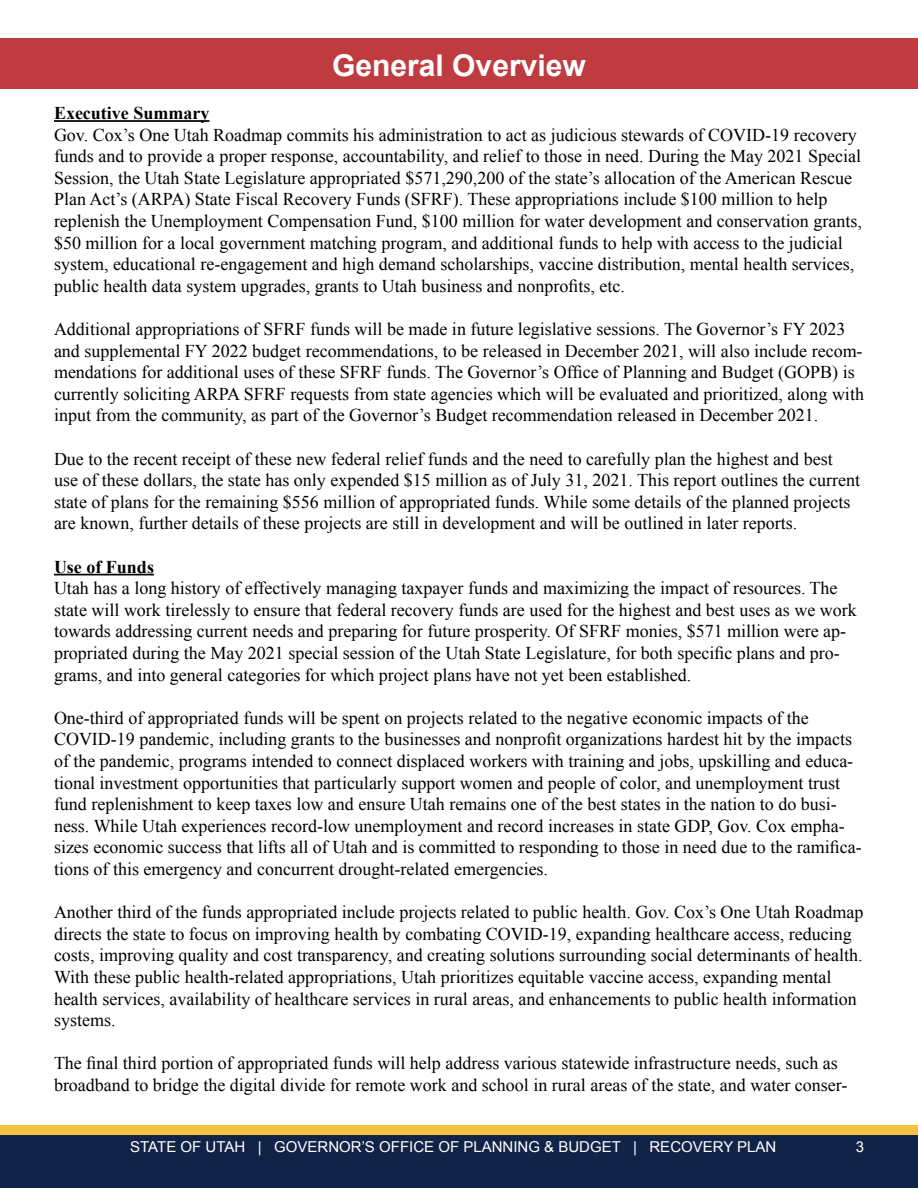
<style>
.page{position:relative;width:918px;height:1188px;background:#fff}
.page>*{position:absolute;margin:0;border:0;box-sizing:border-box;transform-origin:0 0}
.t1{font:700 30px "Arial";color:#fff}
.t2{font:18px/21.6px "Times New Roman";color:#000}
.t3{font:700 18px "Times New Roman";color:#000}
.t4{font:15px "Arial";color:#fff}
</style>
<div class="page">
<div style="left:0;top:38px;width:918px;height:51px;background:#be3c3f"></div>
<div style="left:0;top:1125px;width:917px;height:53px;background:#f6c13e"></div>
<hr style="left:54px;top:120px;width:155px;height:2px;background:#000">
<hr style="left:54px;top:574px;width:100px;height:1px;background:#000">
<div style="left:1px;top:1135px;width:917px;height:52px;background:#112347"></div>
<h1 class="t1" style="left:332px;top:46px;width:255px">General Overview</h1>
<p class="t3" style="left:54px;top:101px;width:157px">Executive Summary</p>
<p class="t2" style="left:54px;top:124px;width:809px">Gov. Cox’s One Utah Roadmap commits his administration to act as judicious stewards of COVID-19 recovery funds and to provide a proper response, accountability, and relief to those in need. During the May 2021 Special Session, the Utah State Legislature appropriated $571,290,200 of the state’s allocation of the American Rescue Plan Act’s (ARPA) State Fiscal Recovery Funds (SFRF). These appropriations include $100 million to help replenish the Unemployment Compensation Fund, $100 million for water development and conservation grants, $50 million for a local government matching program, and additional funds to help with access to the judicial system, educational re-engagement and high demand scholarships, vaccine distribution, mental health services, public health data system upgrades, grants to Utah business and nonprofits, etc.</p>
<p class="t2" style="left:54px;top:318px;width:812px">Additional appropriations of SFRF funds will be made in future legislative sessions. The Governor’s FY 2023 and supplemental FY 2022 budget recommendations, to be released in December 2021, will also include recom&shy;mendations for additional uses of these SFRF funds. The Governor’s Office of Planning and Budget (GOPB) is currently soliciting ARPA SFRF requests from state agencies which will be evaluated and prioritized, along with input from the community, as part of the Governor’s Budget recommendation released in December 2021.</p>
<p class="t2" style="left:54px;top:448px;width:808px">Due to the recent receipt of these new federal relief funds and the need to carefully plan the highest and best use of these dollars, the state has only expended $15 million as of July 31, 2021. This report outlines the current state of plans for the remaining $556 million of appropriated funds. While some details of the planned projects are known, further details of these projects are still in development and will be outlined in later reports.</p>
<p class="t3" style="left:54px;top:554px;width:102px">Use of Funds</p>
<p class="t2" style="left:54px;top:577px;width:804px">Utah has a long history of effectively managing taxpayer funds and maximizing the impact of resources. The state will work tirelessly to ensure that federal recovery funds are used for the highest and best uses as we work towards addressing current needs and preparing for future prosperity. Of SFRF monies, $571 million were ap&shy;propriated during the May 2021 special session of the Utah State Legislature, for both specific plans and pro&shy;grams, and into general categories for which project plans have not yet been established.</p>
<p class="t2" style="left:54px;top:707px;width:809px">One-third of appropriated funds will be spent on projects related to the negative economic impacts of the COVID-19 pandemic, including grants to the businesses and nonprofit organizations hardest hit by the impacts of the pandemic, programs intended to connect displaced workers with training and jobs, upskilling and educa&shy;tional investment opportunities that particularly support women and people of color, and unemployment trust fund replenishment to keep taxes low and ensure Utah remains one of the best states in the nation to do busi&shy;ness. While Utah experiences record-low unemployment and record increases in state GDP, Gov. Cox empha&shy;sizes economic success that lifts all of Utah and is committed to responding to those in need due to the ramifica&shy;tions of this emergency and concurrent drought-related emergencies.</p>
<p class="t2" style="left:54px;top:901px;width:811px">Another third of the funds appropriated include projects related to public health. Gov. Cox’s One Utah Roadmap directs the state to focus on improving health by combating COVID-19, expanding healthcare access, reducing costs, improving quality and cost transparency, and creating solutions surrounding social determinants of health.<br>With these public health-related appropriations, Utah prioritizes equitable vaccine access, expanding mental health services, availability of healthcare services in rural areas, and enhancements to public health information systems.</p>
<p class="t2" style="left:54px;top:1052px;width:795px">The final third portion of appropriated funds will help address various statewide infrastructure needs, such as broadband to bridge the digital divide for remote work and school in rural areas of the state, and water conser-</p>
<p class="t4" style="left:130px;top:1136px;width:648px">STATE OF UTAH | GOVERNOR’S OFFICE OF PLANNING &amp; BUDGET | RECOVERY PLAN</p>
<p class="t4" style="left:856px;top:1136px;width:10px">3</p>
</div>
